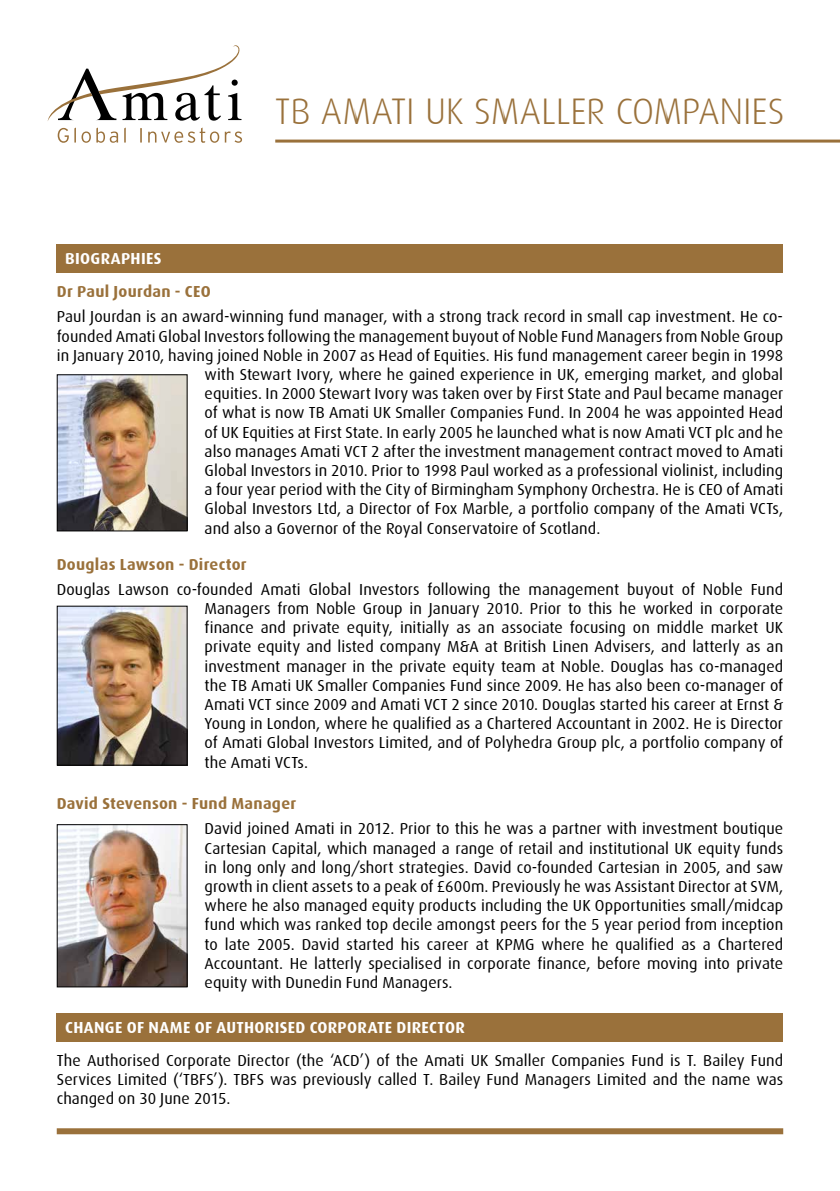
<style>
.page{position:relative;width:840px;height:1191px;background:#fff}
.page>*{position:absolute;margin:0;border:0;box-sizing:border-box;transform-origin:0 0}
.t1{font:300 37px "Dax";letter-spacing:-.005em;color:#9a713b}
.t2{font:16px/19.2px "Dax";letter-spacing:.005em;color:#000;text-align:justify}
.t3{font:700 16px "Dax";letter-spacing:.015em;color:#9a713b}
.t4{font:700 16px "Dax";letter-spacing:.02em;color:#fff}
</style>
<div class="page">
<div style="left:57px;top:244px;width:725px;height:28px;background:#9a713b"></div>
<div style="left:57px;top:1128px;width:725px;height:6px;background:#9a713b"></div>
<hr style="left:275px;top:140px;width:564px;height:3px;background:#9a713b">
<svg style="left:58px;top:127px;width:184px;height:16px"></svg>
<svg style="left:48px;top:45px;width:194px;height:76px"></svg>
<img style="left:59px;top:376px;width:126px;height:153px">
<div style="left:57px;top:374px;width:130px;height:157px;border:1px solid #000"></div>
<img style="left:59px;top:607px;width:126px;height:156px">
<div style="left:57px;top:605px;width:130px;height:160px;border:1px solid #000"></div>
<img style="left:59px;top:826px;width:126px;height:159px">
<div style="left:57px;top:824px;width:130px;height:163px;border:1px solid #000"></div>
<div style="left:57px;top:1013px;width:725px;height:28px;background:#9a713b"></div>
<h1 class="t1" style="left:275px;top:91px;width:510px">TB AMATI UK SMALLER COMPANIES</h1>
<p class="t4" style="left:65px;top:249px;width:98px">BIOGRAPHIES</p>
<p class="t3" style="left:57px;top:283px;width:155px">Dr Paul Jourdan - CEO</p>
<p class="t2" style="left:57px;top:307px;width:727px">Paul Jourdan is an award-winning fund manager, with a strong track record in small cap investment. He co-</p>
<p class="t2" style="left:57px;top:326px;width:727px">founded Amati Global Investors following the management buyout of Noble Fund Managers from Noble Group</p>
<p class="t2" style="left:57px;top:346px;width:727px">in January 2010, having joined Noble in 2007 as Head of Equities. His fund management career begin in 1998</p>
<p class="t2" style="left:204px;top:365px;width:579px">with Stewart Ivory, where he gained experience in UK, emerging market, and global</p>
<p class="t2" style="left:204px;top:384px;width:579px">equities. In 2000 Stewart Ivory was taken over by First State and Paul became manager</p>
<p class="t2" style="left:204px;top:403px;width:579px">of what is now TB Amati UK Smaller Companies Fund. In 2004 he was appointed Head</p>
<p class="t2" style="left:204px;top:422px;width:579px">of UK Equities at First State. In early 2005 he launched what is now Amati VCT plc and he</p>
<p class="t2" style="left:204px;top:442px;width:580px">also manages Amati VCT 2 after the investment management contract moved to Amati</p>
<p class="t2" style="left:204px;top:461px;width:580px">Global Investors in 2010. Prior to 1998 Paul worked as a professional violinist, including</p>
<p class="t2" style="left:204px;top:480px;width:580px">a four year period with the City of Birmingham Symphony Orchestra. He is CEO of Amati</p>
<p class="t2" style="left:204px;top:499px;width:579px">Global Investors Ltd, a Director of Fox Marble, a portfolio company of the Amati VCTs,</p>
<p class="t2" style="left:204px;top:518px;width:397px">and also a Governor of the Royal Conservatoire of Scotland.</p>
<p class="t3" style="left:57px;top:555px;width:191px">Douglas Lawson - Director</p>
<p class="t2" style="left:204px;top:580px;width:580px;text-indent:-148px">Douglas Lawson co-founded Amati Global Investors following the management buyout of Noble Fund Managers from Noble Group in January 2010. Prior to this he worked in corporate finance and private equity, initially as an associate focusing on middle market UK private equity and listed company M&amp;A at British Linen Advisers, and latterly as an investment manager in the private equity team at Noble. Douglas has co-managed the TB Amati UK Smaller Companies Fund since 2009. He has also been co-manager of Amati VCT since 2009 and Amati VCT 2 since 2010. Douglas started his career at Ernst &amp; Young in London, where he qualified as a Chartered Accountant in 2002. He is Director of Amati Global Investors Limited, and of Polyhedra Group plc, a portfolio company of the Amati VCTs.</p>
<p class="t3" style="left:57px;top:795px;width:241px">David Stevenson - Fund Manager</p>
<p class="t2" style="left:204px;top:819px;width:580px">David joined Amati in 2012. Prior to this he was a partner with investment boutique Cartesian Capital, which managed a range of retail and institutional UK equity funds in long only and long/short strategies. David co-founded Cartesian in 2005, and saw growth in client assets to a peak of £600m. Previously he was Assistant Director at SVM, where he also managed equity products including the UK Opportunities small/midcap fund which was ranked top decile amongst peers for the 5 year period from inception to late 2005. David started his career at KPMG where he qualified as a Chartered Accountant. He latterly specialised in corporate finance, before moving into private equity with Dunedin Fund Managers.</p>
<p class="t4" style="left:65px;top:1018px;width:401px">CHANGE OF NAME OF AUTHORISED CORPORATE DIRECTOR</p>
<p class="t2" style="left:57px;top:1051px;width:727px">The Authorised Corporate Director (the ‘ACD’) of the Amati UK Smaller Companies Fund is T. Bailey Fund Services Limited (‘TBFS’). TBFS was previously called T. Bailey Fund Managers Limited and the name was changed on 30 June 2015.</p>
</div>
